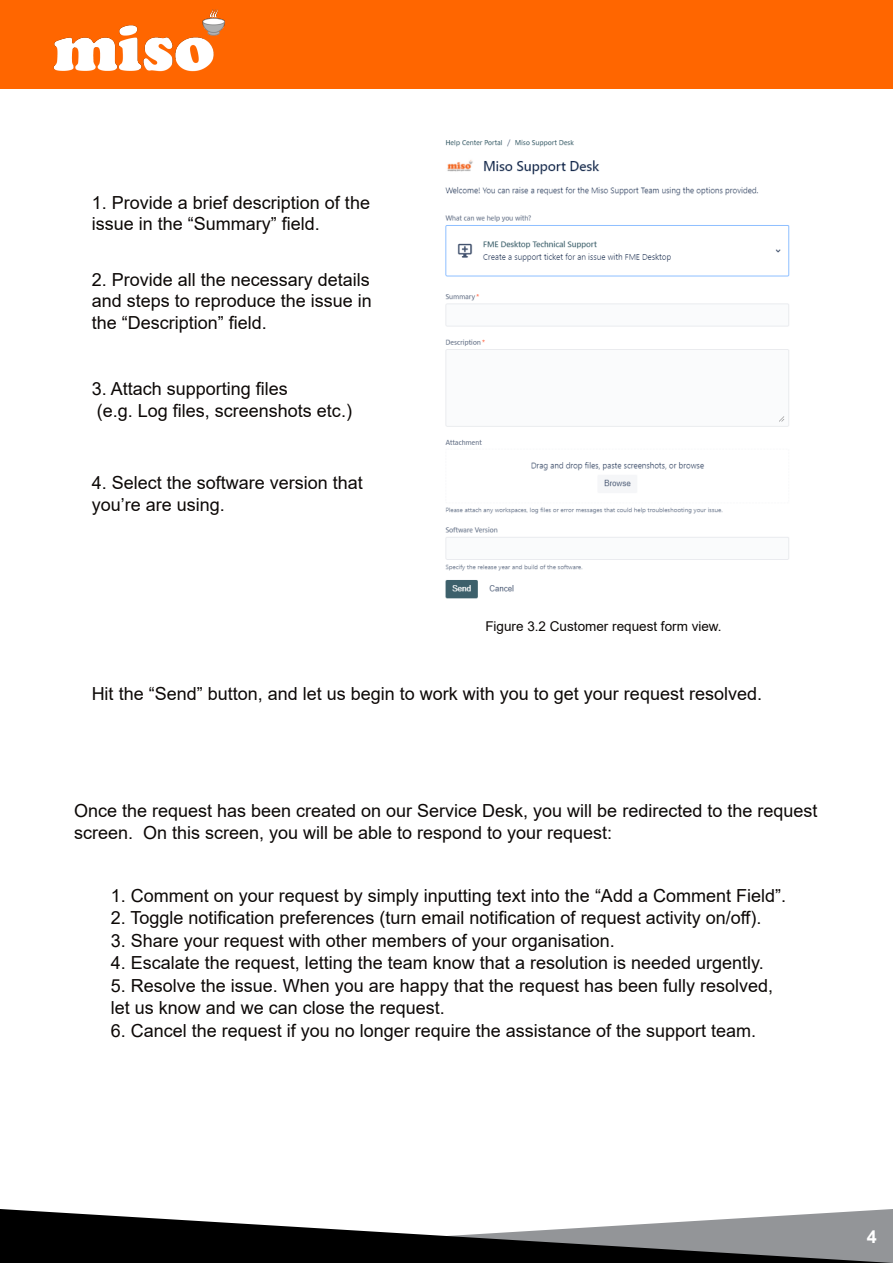
<style>
.page{position:relative;width:893px;height:1263px;background:#fff}
.page>*{position:absolute;margin:0;border:0;box-sizing:border-box;transform-origin:0 0}
.Intro_Paragraph{font:18px/21.6px "Arial";color:#0c0806}
.Intro_Paragraph-2{font:700 18px "Arial";color:#fff}
.t1{font:13.5px "Arial";color:#0c0806}
</style>
<div class="page">
<img style="left:445px;top:139px;width:345px;height:460px">
<div style="left:0;top:0;width:893px;height:88px;background:#f60"></div>
<img style="left:54px;top:9px;width:171px;height:63px">
<svg style="left:0;top:1209px;width:893px;height:54px"></svg>
<p class="Intro_Paragraph" style="left:92px;top:191px;width:280px">1. Provide a brief description of the issue in the “Summary” field.</p>
<p class="Intro_Paragraph" style="left:92px;top:268px;width:282px;text-align:justify">2. Provide all the necessary details and steps to reproduce the issue in the “Description” field.</p>
<p class="Intro_Paragraph" style="left:92px;top:378px;width:262px">3. Attach supporting files<br>(e.g. Log files, screenshots etc.)</p>
<p class="Intro_Paragraph" style="left:92px;top:472px;width:273px">4. Select the software version that you’re are using.</p>
<p class="t1" style="left:485px;top:617px;width:238px">Figure 3.2 Customer request form view.</p>
<p class="Intro_Paragraph" style="left:92px;top:683px;width:672px">Hit the “Send” button, and let us begin to work with you to get your request resolved.</p>
<p class="Intro_Paragraph" style="left:74px;top:799px;width:745px;line-height:22.5px">Once the request has been created on our Service Desk, you will be redirected to the request screen. On this screen, you will be able to respond to your request:</p>
<p class="Intro_Paragraph" style="left:111px;top:885px;width:677px">1. Comment on your request by simply inputting text into the “Add a Comment Field”.</p>
<p class="Intro_Paragraph" style="left:111px;top:907px;width:652px">2. Toggle notification preferences (turn email notification of request activity on/off).</p>
<p class="Intro_Paragraph" style="left:111px;top:930px;width:506px">3. Share your request with other members of your organisation.</p>
<p class="Intro_Paragraph" style="left:111px;top:952px;width:655px">4. Escalate the request, letting the team know that a resolution is needed urgently.</p>
<p class="Intro_Paragraph" style="left:111px;top:974px;width:664px;line-height:22.5px">5. Resolve the issue. When you are happy that the request has been fully resolved, let us know and we can close the request.</p>
<p class="Intro_Paragraph" style="left:111px;top:1020px;width:647px">6. Cancel the request if you no longer require the assistance of the support team.</p>
<p class="Intro_Paragraph-2" style="left:867px;top:1224px;width:12px">4</p>
</div>
